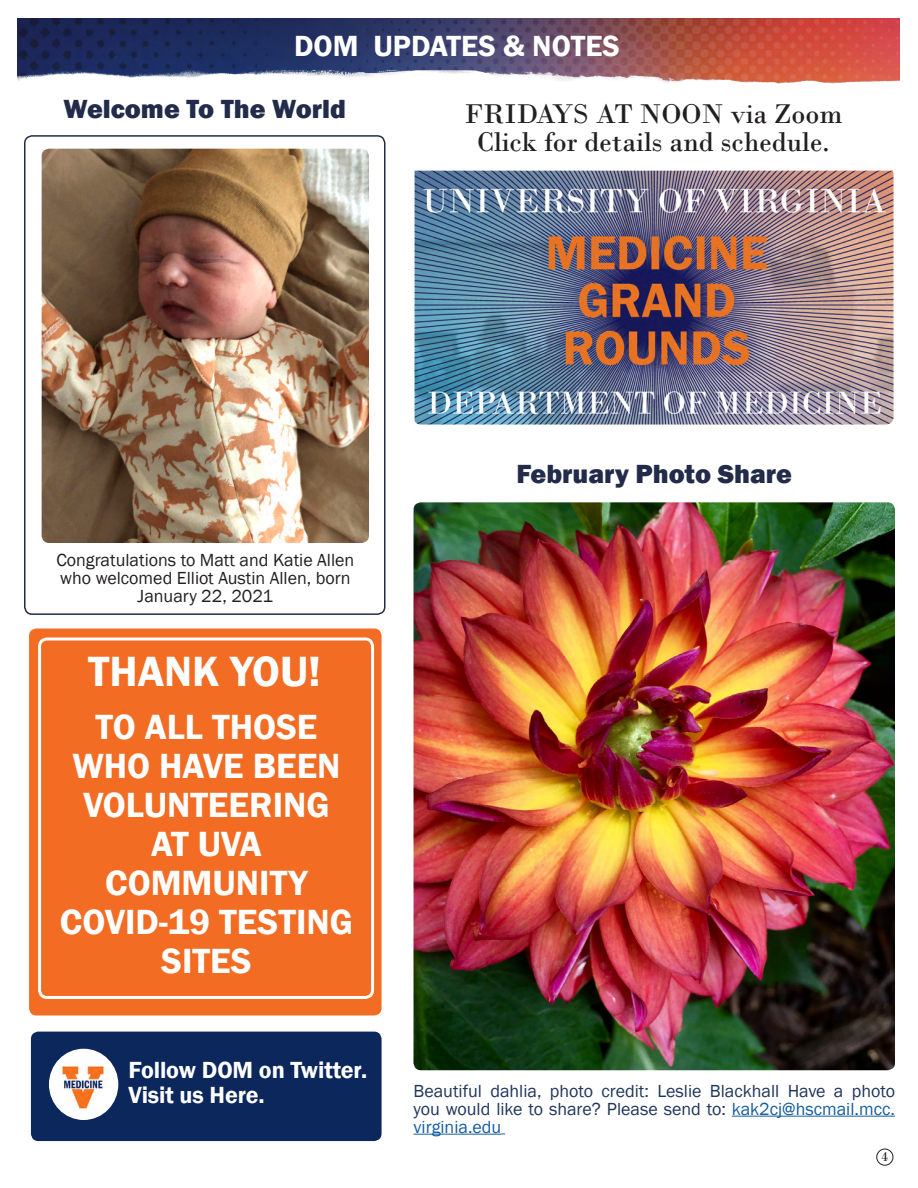
<style>
.page{position:relative;width:918px;height:1188px;background:#fff}
.page>*{position:absolute;margin:0;border:0;box-sizing:border-box;transform-origin:0 0}
.t1{font:600 43.5px "Franklin Gothic";color:#fff}
.t2{font:600 36px/39px "Franklin Gothic";color:#fff;text-align:center}
.t3{font:600 30px "Franklin Gothic";color:#fff}
.t4{font:28.5px/28.5px "Bodoni";color:#231f20;text-align:center}
.t5{font:800 27px "Franklin Gothic";color:#222c4a}
.t6{font:600 24px/25.5px "Franklin Gothic";letter-spacing:-.005em;color:#fff}
.t7{font:18px/18px "Franklin Gothic";color:#20365c;text-align:justify}
.t8{font:18px/18px "Franklin Gothic";color:#231f20;text-align:center}
.t9{font:13.5px "Bodoni";color:#231f20}
.s1{color:#175d9e}
</style>
<div class="page">
<img style="left:18px;top:19px;width:882px;height:65px">
<hr style="left:732px;top:1116px;width:163px;height:1px;background:#175d9e">
<hr style="left:414px;top:1134px;width:87px;height:1px;background:#175d9e">
<div style="left:29px;top:628px;width:353px;height:388px;background:#f36c24;border-radius:8px"></div>
<div style="left:38px;top:638px;width:336px;height:361px;border:3px solid #fff;border-radius:8px"></div>
<div style="left:31px;top:1032px;width:351px;height:109px;background:#0c275c;border-radius:8px"></div>
<div style="left:49px;top:1049px;width:69px;height:71px;background:#fff;border-radius:50%"></div>
<img style="left:55px;top:1064px;width:57px;height:47px">
<img style="left:414px;top:502px;width:481px;height:568px">
<img style="left:415px;top:171px;width:479px;height:254px">
<div style="left:24px;top:135px;width:362px;height:480px;border:2px solid #222c4a;border-radius:8px"></div>
<img style="left:42px;top:149px;width:327px;height:394px">
<div style="left:877px;top:1149px;width:16px;height:16px;border:1px solid #231f20;border-radius:50%"></div>
<h3 class="t3" style="left:296px;top:23px;width:327px">DOM UPDATES &amp; NOTES</h3>
<h3 class="t3" style="left:294px;top:27px;width:327px">DOM UPDATES &amp; NOTES</h3>
<h3 class="t5" style="left:64px;top:92px;width:284px">Welcome To The World</h3>
<h3 class="t4" style="left:464px;top:99px;width:380px">FRIDAYS AT NOON via Zoom<br>Click for details and schedule.</h3>
<p class="t8" style="left:56px;top:552px;width:299px">Congratulations to Matt and Katie Allen who welcomed Elliot Austin Allen, born<br>January 22, 2021</p>
<h1 class="t1" style="left:88px;top:645px;width:234px">THANK YOU!</h1>
<h2 class="t2" style="left:60px;top:708px;width:294px">TO ALL THOSE<br>WHO HAVE BEEN<br>VOLUNTEERING<br>AT UVA<br>COMMUNITY<br>COVID-19 TESTING<br>SITES</h2>
<h3 class="t6" style="left:128px;top:1058px;width:240px">Follow DOM on Twitter.<br>Visit us Here.</h3>
<h3 class="t5" style="left:516px;top:457px;width:277px">February Photo Share</h3>
<p class="t7" style="left:414px;top:1082px;width:483px">Beautiful dahlia, photo credit: Leslie Blackhall Have a photo you would like to share? Please send to: <span class="s1">kak2cj@hscmail.mcc. virginia.edu</span></p>
<p class="t9" style="left:882px;top:1148px;width:8px">4</p>
</div>
